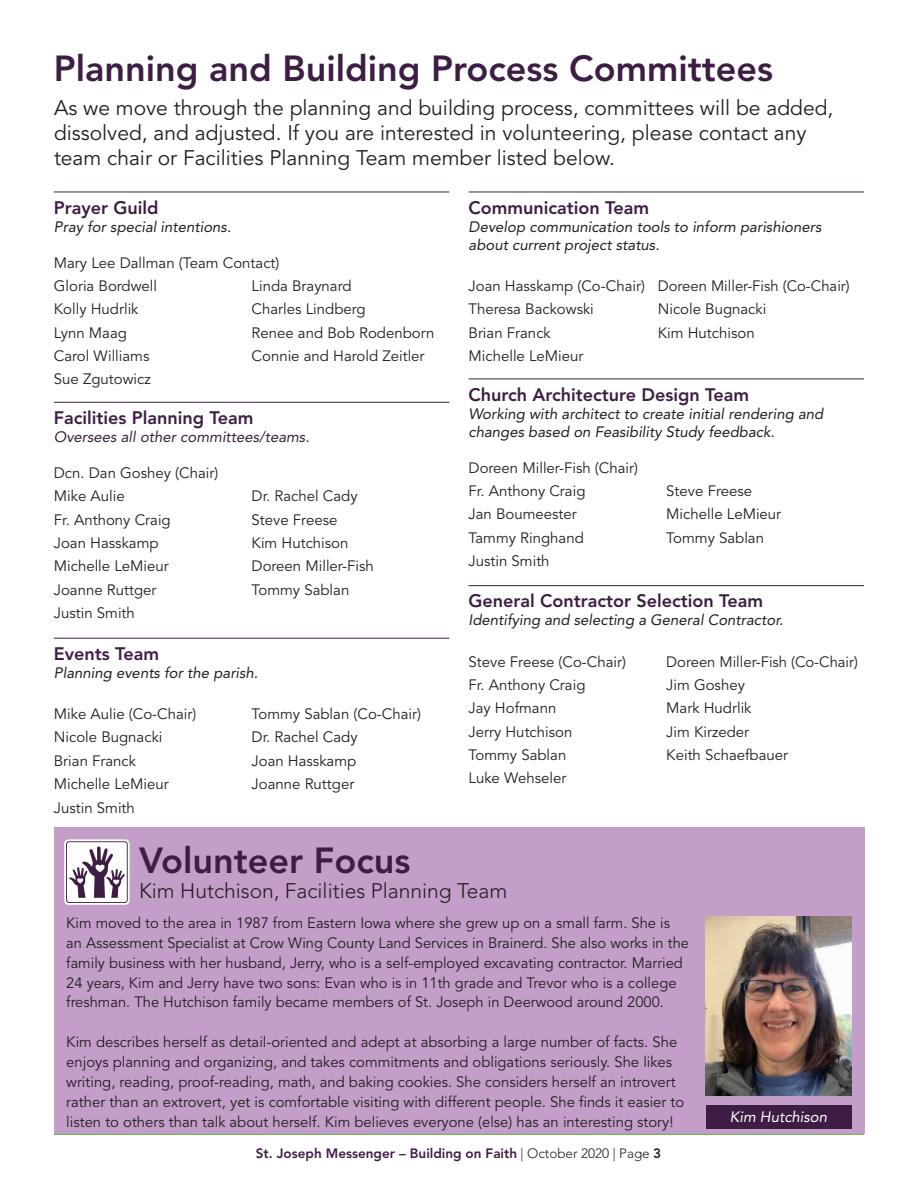
<style>
.page{position:relative;width:918px;height:1188px;background:#fff}
.page>*{position:absolute;margin:0;border:0;box-sizing:border-box;transform-origin:0 0}
.t1{font:800 36px "Avenir LT Std";color:#3e1d44}
.t2{font:21px/25.2px "Avenir LT Std";color:#231f20}
.t3{font:300 21px "Avenir LT Std";color:#231f20}
.t4{font:800 18px "Avenir LT Std";color:#3e1d44}
.t5{font:15px/20px "Avenir LT Std";color:#231f20}
.t6{font:italic 15px/18px "Avenir LT Std";color:#231f20}
.t7{font:italic 15px "Avenir LT Std";color:#3e1d44}
.t8{font:italic 15px "Avenir LT Std";color:#fff}
.t9{font:800 13.5px "Avenir LT Std";color:#3e1d44}
.s1{font-weight:300;color:#231f20}
.s2{color:#231f20}
</style>
<div class="page">
<div style="left:54px;top:828px;width:810px;height:306px;background:#c29ec9"></div>
<hr style="left:54px;top:192px;width:395px;height:1px;background:#3e1d44">
<hr style="left:54px;top:402px;width:395px;height:1px;background:#3e1d44">
<hr style="left:54px;top:638px;width:395px;height:1px;background:#3e1d44">
<hr style="left:54px;top:1134px;width:810px;height:1px;background:#63ad44">
<hr style="left:469px;top:192px;width:395px;height:1px;background:#3e1d44">
<hr style="left:469px;top:379px;width:395px;height:1px;background:#3e1d44">
<hr style="left:469px;top:585px;width:395px;height:1px;background:#3e1d44">
<img style="left:706px;top:917px;width:145px;height:179px">
<div style="left:64px;top:839px;width:66px;height:66px;background:#fff;border-radius:4px"></div>
<svg style="left:66px;top:841px;width:62px;height:62px"></svg>
<div style="left:706px;top:1105px;width:145px;height:23px;background:#3e1d44"></div>
<h1 class="t1" style="left:54px;top:47px;width:721px">Planning and Building Process Committees</h1>
<h2 class="t2" style="left:54px;top:95px;width:781px">As we move through the planning and building process, committees will be added, dissolved, and adjusted. If you are interested in volunteering, please contact any team chair or Facilities Planning Team member listed below.</h2>
<p class="t4" style="left:54px;top:197px;width:106px">Prayer Guild</p>
<p class="t6" style="left:54px;top:218px;width:179px">Pray for special intentions.</p>
<p class="t5" style="left:54px;top:251px;width:227px;line-height:23.4px">Mary Lee Dallman (Team Contact)<br>Gloria Bordwell</p>
<p class="t5" style="left:252px;top:276px;width:102px">Linda Braynard</p>
<p class="t5" style="left:54px;top:300px;width:86px">Kolly Hudrlik</p>
<p class="t5" style="left:252px;top:300px;width:116px">Charles Lindberg</p>
<p class="t5" style="left:54px;top:323px;width:75px">Lynn Maag</p>
<p class="t5" style="left:252px;top:323px;width:184px">Renee and Bob Rodenborn</p>
<p class="t5" style="left:54px;top:346px;width:97px">Carol Williams</p>
<p class="t5" style="left:252px;top:346px;width:175px">Connie and Harold Zeitler</p>
<p class="t5" style="left:54px;top:370px;width:98px">Sue Zgutowicz</p>
<p class="t4" style="left:54px;top:407px;width:201px">Facilities Planning Team</p>
<p class="t7" style="left:54px;top:428px;width:257px">Oversees all other committees/teams.</p>
<p class="t5" style="left:54px;top:461px;width:166px;line-height:23.4px">Dcn. Dan Goshey (Chair)<br>Mike Aulie</p>
<p class="t5" style="left:252px;top:487px;width:108px">Dr. Rachel Cady</p>
<p class="t5" style="left:54px;top:510px;width:118px">Fr. Anthony Craig</p>
<p class="t5" style="left:252px;top:510px;width:87px">Steve Freese</p>
<p class="t5" style="left:54px;top:533px;width:106px">Joan Hasskamp</p>
<p class="t5" style="left:252px;top:533px;width:98px">Kim Hutchison</p>
<p class="t5" style="left:54px;top:557px;width:117px">Michelle LeMieur</p>
<p class="t5" style="left:252px;top:557px;width:124px">Doreen Miller-Fish</p>
<p class="t5" style="left:54px;top:580px;width:104px">Joanne Ruttger</p>
<p class="t5" style="left:252px;top:580px;width:99px">Tommy Sablan</p>
<p class="t5" style="left:54px;top:603px;width:83px">Justin Smith</p>
<p class="t4" style="left:54px;top:643px;width:107px">Events Team</p>
<p class="t6" style="left:54px;top:664px;width:206px">Planning events for the parish.</p>
<p class="t5" style="left:54px;top:704px;width:144px">Mike Aulie (Co-Chair)</p>
<p class="t5" style="left:252px;top:704px;width:171px">Tommy Sablan (Co-Chair)</p>
<p class="t5" style="left:54px;top:728px;width:110px">Nicole Bugnacki</p>
<p class="t5" style="left:252px;top:728px;width:108px">Dr. Rachel Cady</p>
<p class="t5" style="left:54px;top:751px;width:84px">Brian Franck</p>
<p class="t5" style="left:252px;top:751px;width:106px">Joan Hasskamp</p>
<p class="t5" style="left:54px;top:774px;width:117px">Michelle LeMieur</p>
<p class="t5" style="left:252px;top:774px;width:104px">Joanne Ruttger</p>
<p class="t5" style="left:54px;top:798px;width:83px">Justin Smith</p>
<p class="t4" style="left:469px;top:197px;width:182px">Communication Team</p>
<p class="t6" style="left:469px;top:218px;width:355px">Develop communication tools to inform parishioners about current project status.</p>
<p class="t5" style="left:469px;top:275px;width:383px;line-height:23.4px">Joan Hasskamp (Co-Chair) Doreen Miller-Fish (Co-Chair)<br>Theresa Backowski</p>
<p class="t5" style="left:658px;top:300px;width:110px">Nicole Bugnacki</p>
<p class="t5" style="left:469px;top:323px;width:84px">Brian Franck</p>
<p class="t5" style="left:658px;top:323px;width:98px">Kim Hutchison</p>
<p class="t5" style="left:469px;top:346px;width:117px">Michelle LeMieur</p>
<p class="t4" style="left:469px;top:384px;width:282px">Church Architecture Design Team</p>
<p class="t6" style="left:469px;top:405px;width:356px">Working with architect to create initial rendering and changes based on Feasibility Study feedback.</p>
<p class="t5" style="left:469px;top:456px;width:171px;line-height:23.4px">Doreen Miller-Fish (Chair)<br>Fr. Anthony Craig</p>
<p class="t5" style="left:666px;top:481px;width:87px">Steve Freese</p>
<p class="t5" style="left:469px;top:505px;width:110px">Jan Boumeester</p>
<p class="t5" style="left:666px;top:505px;width:117px">Michelle LeMieur</p>
<p class="t5" style="left:469px;top:528px;width:117px">Tammy Ringhand</p>
<p class="t5" style="left:666px;top:528px;width:99px">Tommy Sablan</p>
<p class="t5" style="left:469px;top:551px;width:83px">Justin Smith</p>
<p class="t4" style="left:469px;top:590px;width:296px">General Contractor Selection Team</p>
<p class="t6" style="left:469px;top:611px;width:316px">Identifying and selecting a General Contractor.</p>
<p class="t5" style="left:469px;top:652px;width:159px">Steve Freese (Co-Chair)</p>
<p class="t5" style="left:666px;top:652px;width:193px">Doreen Miller-Fish (Co-Chair)</p>
<p class="t5" style="left:469px;top:675px;width:118px">Fr. Anthony Craig</p>
<p class="t5" style="left:666px;top:675px;width:80px">Jim Goshey</p>
<p class="t5" style="left:469px;top:699px;width:89px">Jay Hofmann</p>
<p class="t5" style="left:666px;top:699px;width:87px">Mark Hudrlik</p>
<p class="t5" style="left:469px;top:722px;width:105px">Jerry Hutchison</p>
<p class="t5" style="left:666px;top:722px;width:85px">Jim Kirzeder</p>
<p class="t5" style="left:469px;top:745px;width:99px">Tommy Sablan</p>
<p class="t5" style="left:666px;top:745px;width:123px">Keith Schaefbauer</p>
<p class="t5" style="left:469px;top:769px;width:99px">Luke Wehseler</p>
<h1 class="t1" style="left:139px;top:839px;width:273px">Volunteer Focus</h1>
<h2 class="t3" style="left:139px;top:879px;width:370px">Kim Hutchison, Facilities Planning Team</h2>
<p class="t5" style="left:66px;top:913px;width:624px">Kim moved to the area in 1987 from Eastern Iowa where she grew up on a small farm. She is an Assessment Specialist at Crow Wing County Land Services in Brainerd. She also works in the family business with her husband, Jerry, who is a self-employed excavating contractor. Married 24 years, Kim and Jerry have two sons: Evan who is in 11th grade and Trevor who is a college freshman. The Hutchison family became members of St. Joseph in Deerwood around 2000.</p>
<p class="t5" style="left:66px;top:1033px;width:620px">Kim describes herself as detail-oriented and adept at absorbing a large number of facts. She enjoys planning and organizing, and takes commitments and obligations seriously. She likes writing, reading, proof-reading, math, and baking cookies. She considers herself an introvert rather than an extrovert, yet is comfortable visiting with different people. She finds it easier to listen to others than talk about herself. Kim believes everyone (else) has an interesting story!</p>
<p class="t9" style="left:256px;top:1145px;width:407px">St. Joseph Messenger – Building on Faith <span class="s1">| October 2020 | Page</span> <span class="s2">3</span></p>
<p class="t8" style="left:730px;top:1108px;width:99px">Kim Hutchison</p>
</div>
